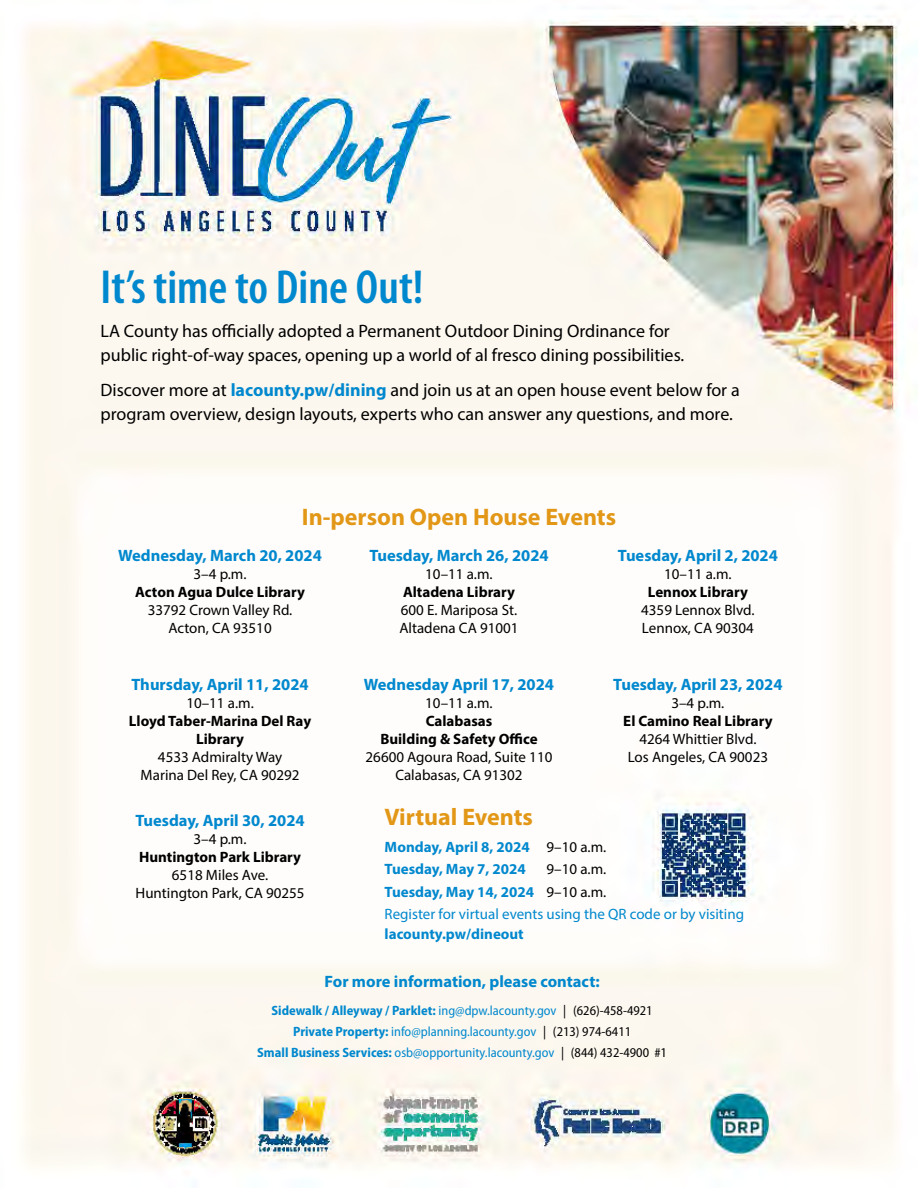
<style>
.page{position:relative;width:918px;height:1188px;background:#fff}
.page>*{position:absolute;margin:0;border:0;box-sizing:border-box;transform-origin:0 0}
.t1{font:600 condensed 48px "Myriad Pro";color:#0088ce}
.t2{font:700 24px "Myriad Pro";color:#e29717}
.t3{font:18px/24px "Myriad Pro";color:#000}
.t4{font:700 16.5px "Myriad Pro";color:#0088ce}
.t5{font:15px/18px "Myriad Pro";color:#000;text-align:center}
.t6{font:700 15px/18px "Myriad Pro";color:#000;text-align:center}
.t7{font:15px/22.6px "Myriad Pro";color:#0088ce}
.t8{font:700 15px/22.5px "Myriad Pro";color:#0088ce}
.t9{font:semi-condensed 13.5px/21px "Myriad Pro";color:#0088ce;text-align:center}
.s1{font-weight:700;color:#0088ce}
.s2{font-weight:400;color:#000}
.s3{color:#000}
.s4{font-weight:700}
</style>
<div class="page">
<img style="left:24px;top:15px;width:894px;height:1154px">
<h1 class="t1" style="left:101px;top:261px;width:324px">It’s time to Dine Out!</h1>
<p class="t3" style="left:101px;top:319px;width:585px">LA County has officially adopted a Permanent Outdoor Dining Ordinance for public right-of-way spaces, opening up a world of al fresco dining possibilities.</p>
<p class="t3" style="left:101px;top:377px;width:641px">Discover more at <span class="s1">lacounty.pw/dining</span> and join us at an open house event below for a program overview, design layouts, experts who can answer any questions, and more.</p>
<h2 class="t2" style="left:302px;top:502px;width:316px">In-person Open House Events</h2>
<p class="t4" style="left:118px;top:545px;width:205px">Wednesday, March 20, 2024</p>
<p class="t5" style="left:194px;top:565px;width:54px">3–4 p.m.</p>
<p class="t6" style="left:135px;top:583px;width:171px">Acton Agua Dulce Library</p>
<p class="t5" style="left:148px;top:601px;width:146px">33792 Crown Valley Rd.<br>Acton, CA 93510</p>
<p class="t4" style="left:131px;top:673px;width:179px">Thursday, April 11, 2024</p>
<p class="t5" style="left:186px;top:694px;width:69px">10–11 a.m.</p>
<p class="t6" style="left:129px;top:711px;width:184px">Lloyd Taber-Marina Del Ray<br>Library</p>
<p class="t5" style="left:141px;top:748px;width:160px">4533 Admiralty Way<br>Marina Del Rey, CA 90292</p>
<p class="t4" style="left:135px;top:809px;width:171px">Tuesday, April 30, 2024</p>
<p class="t5" style="left:194px;top:829px;width:54px">3–4 p.m.</p>
<p class="t6" style="left:139px;top:847px;width:164px">Huntington Park Library</p>
<p class="t5" style="left:136px;top:865px;width:171px">6518 Miles Ave.<br>Huntington Park, CA 90255</p>
<p class="t4" style="left:369px;top:545px;width:181px">Tuesday, March 26, 2024</p>
<p class="t5" style="left:425px;top:565px;width:69px">10–11 a.m.</p>
<p class="t6" style="left:403px;top:583px;width:113px">Altadena Library</p>
<p class="t5" style="left:399px;top:601px;width:121px;text-align:left">600 E. Mariposa St.<br>Altadena CA 91001</p>
<p class="t4" style="left:364px;top:673px;width:192px">Wednesday April 17, 2024</p>
<p class="t5" style="left:425px;top:694px;width:69px">10–11 a.m.</p>
<p class="t6" style="left:380px;top:711px;width:159px">Calabasas<br>Building &amp; Safety Office</p>
<p class="t5" style="left:366px;top:748px;width:188px">26600 Agoura Road, Suite 110<br>Calabasas, CA 91302</p>
<p class="t4" style="left:618px;top:545px;width:162px">Tuesday, April 2, 2024</p>
<p class="t5" style="left:664px;top:565px;width:69px">10–11 a.m.</p>
<p class="t6" style="left:648px;top:583px;width:102px">Lennox Library</p>
<p class="t5" style="left:641px;top:601px;width:115px;text-align:left">4359 Lennox Blvd.<br>Lennox, CA 90304</p>
<p class="t4" style="left:613px;top:673px;width:171px">Tuesday, April 23, 2024</p>
<p class="t5" style="left:671px;top:694px;width:54px">3–4 p.m.</p>
<p class="t6" style="left:623px;top:711px;width:151px">El Camino Real Library</p>
<p class="t5" style="left:628px;top:730px;width:142px">4264 Whittier Blvd.<br>Los Angeles, CA 90023</p>
<h2 class="t2" style="left:385px;top:801px;width:150px">Virtual Events</h2>
<p class="t8" style="left:385px;top:835px;width:223px">Monday, April 8, 2024 <span class="s2">9–10 a.m.<br></span>Tuesday, May 7, 2024</p>
<p class="t7" style="left:385px;top:858px;width:361px;text-indent:162px"><span class="s3">9–10 a.m.<br></span><span class="s4">Tuesday, May 14, 2024</span> <span class="s3">9–10 a.m.<br></span>Register for virtual events using the QR code or by visiting</p>
<p class="t8" style="left:385px;top:922px;width:141px">lacounty.pw/dineout</p>
<p class="t4" style="left:325px;top:971px;width:277px">For more information, please contact:</p>
<p class="t9" style="left:257px;top:1000px;width:411px"><span class="s4">Sidewalk / Alleyway / Parklet:</span> ing@dpw.lacounty.gov <span class="s3">| (626)-458-4921<br></span><span class="s4">Private Property:</span> info@planning.lacounty.gov <span class="s3">| (213) 974-6411<br></span><span class="s4">Small Business Services:</span> osb@opportunity.lacounty.gov <span class="s3">| (844) 432-4900 #1</span></p>
</div>
